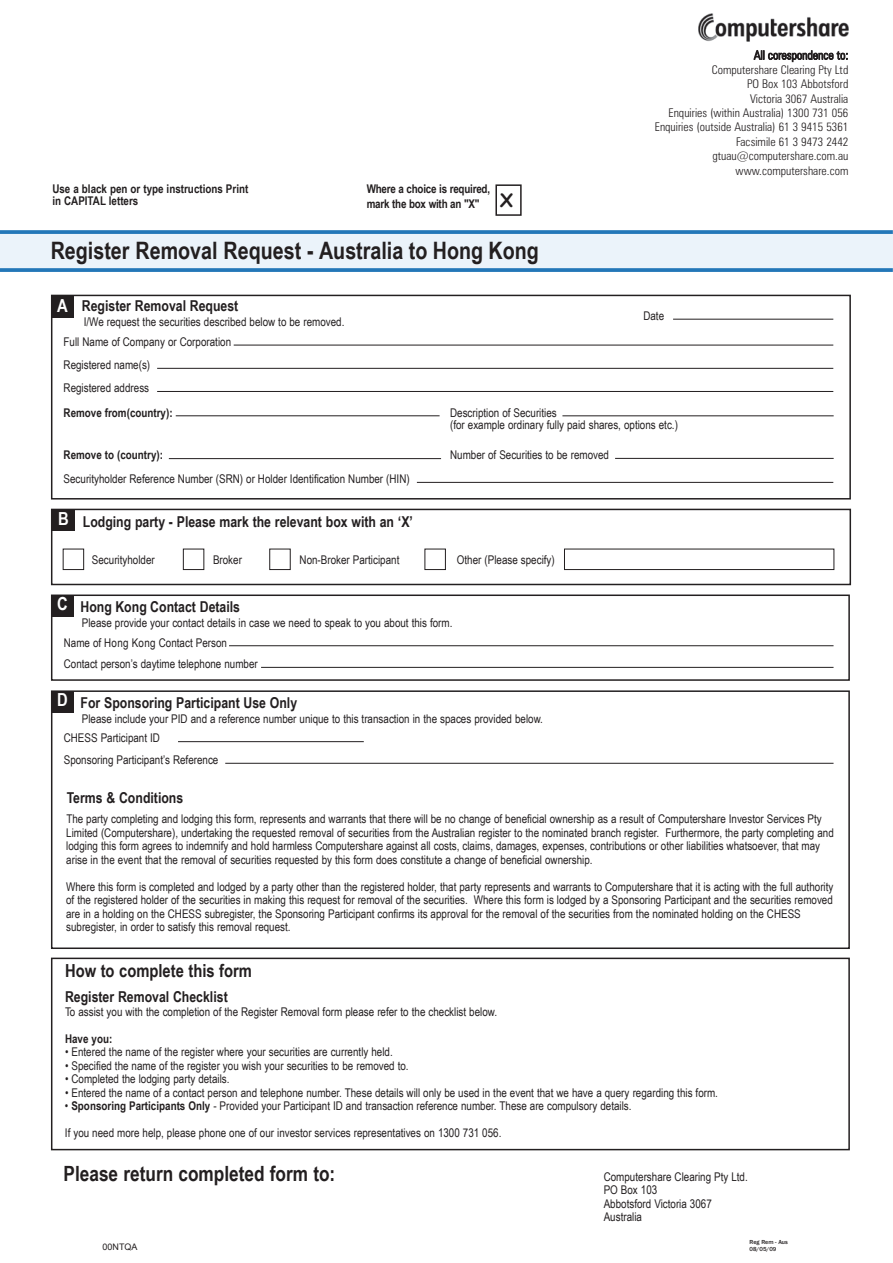
<style>
.page{position:relative;width:893px;height:1263px;background:#fff}
.page>*{position:absolute;margin:0;border:0;box-sizing:border-box;transform-origin:0 0}
.t1{font:700 24px "Arial Narrow";color:#231f20}
.t2{font:700 21px "Arial Narrow";color:#231f20}
.t3{font:700 18px "Arial Narrow";color:#231f20}
.t4{font:700 18px "Arial Narrow";color:#fff}
.t5{font:700 15px "Arial Narrow";color:#231f20}
.t6{font:12px/13.5px "Arial Narrow";color:#231f20}
.t7{font:300 condensed 12px/14.4px "Zurich BT";color:#231f20;text-align:right}
.t8{font:700 12px/12px "Arial Narrow";color:#231f20}
.t9{font:700 12px/15px "Arial Narrow";letter-spacing:-.02em;color:#231f20}
.t10{font:9px "Arial";color:#231f20}
.t11{font:500 6px "Franklin Gothic";color:#231f20}
.s1{font-family:"Comic Sans MS";font-size:18px}
.s2{font-size:18px;color:#fff}
.s3{font-weight:700}
</style>
<div class="page">
<div style="left:0;top:233px;width:892px;height:36px;background:#ebf3fa"></div>
<svg style="left:0;top:230px;width:892px;height:4px"></svg>
<svg style="left:0;top:268px;width:892px;height:4px"></svg>
<svg style="left:753px;top:50px;width:94px;height:12px"></svg>
<img style="left:698px;top:14px;width:151px;height:28px">
<svg style="left:50px;top:184px;width:802px;height:402px"></svg>
<div style="left:51px;top:296px;width:23px;height:22px;background:#231f20"></div>
<div style="left:52px;top:509px;width:23px;height:22px;background:#231f20"></div>
<div style="left:51px;top:595px;width:799px;height:86px;border:2px solid #231f20"></div>
<div style="left:51px;top:595px;width:23px;height:22px;background:#231f20"></div>
<svg style="left:62px;top:548px;width:773px;height:22px"></svg>
<hr style="left:229px;top:645px;width:604px;height:1px;background:#231f20">
<hr style="left:261px;top:667px;width:572px;height:1px;background:#231f20">
<div style="left:51px;top:690px;width:799px;height:259px;border:2px solid #231f20"></div>
<div style="left:51px;top:691px;width:23px;height:21px;background:#231f20"></div>
<hr style="left:178px;top:741px;width:186px;height:1px;background:#231f20">
<hr style="left:225px;top:763px;width:608px;height:1px;background:#231f20">
<div style="left:51px;top:958px;width:799px;height:192px;border:2px solid #231f20"></div>
<hr style="left:234px;top:345px;width:599px;height:1px;background:#231f20">
<hr style="left:157px;top:368px;width:676px;height:1px;background:#231f20">
<hr style="left:157px;top:391px;width:676px;height:1px;background:#231f20">
<hr style="left:673px;top:319px;width:160px;height:1px;background:#231f20">
<hr style="left:562px;top:416px;width:272px;height:1px;background:#231f20">
<hr style="left:176px;top:416px;width:264px;height:1px;background:#231f20">
<hr style="left:169px;top:458px;width:272px;height:1px;background:#231f20">
<hr style="left:615px;top:458px;width:219px;height:1px;background:#231f20">
<hr style="left:417px;top:482px;width:416px;height:1px;background:#231f20">
<p class="t8" style="left:52px;top:182px;width:197px">Use a black pen or type instructions Print in CAPITAL letters</p>
<p class="t9" style="left:367px;top:181px;width:148px">Where a choice is required, mark the box with an "X" <span class="s1">X</span></p>
<h1 class="t1" style="left:51px;top:233px;width:490px">Register Removal Request - Australia to Hong Kong</h1>
<h3 class="t4" style="left:57px;top:292px;width:12px">A</h3>
<p class="t5" style="left:82px;top:294px;width:158px">Register Removal Request</p>
<p class="t6" style="left:84px;top:315px;width:262px">I/We request the securities described below to be removed.</p>
<p class="t6" style="left:64px;top:330px;width:169px;line-height:23.2px">Full Name of Company or Corporation<br>Registered name(s)<br>Registered address</p>
<p class="t7" style="left:655px;top:48px;width:195px">All corespondence to:<br>Computershare Clearing Pty Ltd<br>PO Box 103 Abbotsford<br>Victoria 3067 Australia<br>Enquiries (within Australia) 1300 731 056<br>Enquiries (outside Australia) 61 3 9415 5361<br>Facsimile 61 3 9473 2442 gtuau@computershare.com.au www.computershare.com</p>
<p class="t6" style="left:643px;top:309px;width:22px">Date</p>
<p class="t8" style="left:64px;top:406px;width:111px">Remove from(country):</p>
<p class="t8" style="left:64px;top:448px;width:101px">Remove to (country):</p>
<p class="t6" style="left:450px;top:448px;width:160px">Number of Securities to be removed</p>
<p class="t6" style="left:64px;top:472px;width:348px">Securityholder Reference Number (SRN) or Holder Identification Number (HIN)</p>
<p class="t6" style="left:450px;top:406px;width:229px;line-height:12px">Description of Securities<br>(for example ordinary fully paid shares, options etc.)</p>
<h3 class="t4" style="left:58px;top:505px;width:12px">B</h3>
<p class="t5" style="left:83px;top:510px;width:332px">Lodging party - Please mark the relevant box with an ‘X’</p>
<p class="t6" style="left:92px;top:552px;width:64px">Securityholder</p>
<p class="t6" style="left:213px;top:552px;width:30px">Broker</p>
<p class="t6" style="left:300px;top:552px;width:101px">Non-Broker Participant</p>
<p class="t6" style="left:457px;top:552px;width:99px">Other (Please specify)</p>
<p class="t5" style="left:57px;top:595px;width:185px"><span class="s2">C</span> Hong Kong Contact Details</p>
<p class="t6" style="left:64px;top:612px;width:390px;line-height:19.8px;text-indent:18px">Please provide your contact details in case we need to speak to you about this form.<br>Name of Hong Kong Contact Person</p>
<p class="t6" style="left:64px;top:657px;width:195px">Contact person’s daytime telephone number</p>
<p class="t5" style="left:57px;top:691px;width:242px"><span class="s2">D</span> For Sponsoring Participant Use Only</p>
<p class="t6" style="left:64px;top:708px;width:481px;line-height:19.8px;text-indent:18px">Please include your PID and a reference number unique to this transaction in the spaces provided below.<br>CHESS Participant ID</p>
<p class="t6" style="left:64px;top:753px;width:156px">Sponsoring Participant’s Reference</p>
<p class="t5" style="left:67px;top:786px;width:118px">Terms &amp; Conditions</p>
<p class="t6" style="left:66px;top:812px;width:769px">The party completing and lodging this form, represents and warrants that there will be no change of beneficial ownership as a result of Computershare Investor Services Pty Limited (Computershare), undertaking the requested removal of securities from the Australian register to the nominated branch register. Furthermore, the party completing and lodging this form agrees to indemnify and hold harmless Computershare against all costs, claims, damages, expenses, contributions or other liabilities whatsoever, that may arise in the event that the removal of securities requested by this form does constitute a change of beneficial ownership.</p>
<p class="t6" style="left:66px;top:879px;width:769px">Where this form is completed and lodged by a party other than the registered holder, that party represents and warrants to Computershare that it is acting with the full authority of the registered holder of the securities in making this request for removal of the securities. Where this form is lodged by a Sponsoring Participant and the securities removed are in a holding on the CHESS subregister, the Sponsoring Participant confirms its approval for the removal of the securities from the nominated holding on the CHESS subregister, in order to satisfy this removal request.</p>
<h3 class="t3" style="left:65px;top:957px;width:188px">How to complete this form</h3>
<p class="t5" style="left:65px;top:986px;width:164px">Register Removal Checklist</p>
<p class="t6" style="left:65px;top:1004px;width:434px">To assist you with the completion of the Register Removal form please refer to the checklist below.</p>
<p class="t8" style="left:65px;top:1032px;width:49px">Have you:</p>
<p class="t6" style="left:65px;top:1045px;width:329px">• Entered the name of the register where your securities are currently held.</p>
<p class="t6" style="left:65px;top:1058px;width:345px">• Specified the name of the register you wish your securities to be removed to.</p>
<p class="t6" style="left:65px;top:1072px;width:166px">• Completed the lodging party details.</p>
<p class="t6" style="left:65px;top:1085px;width:654px">• Entered the name of a contact person and telephone number. These details will only be used in the event that we have a query regarding this form.</p>
<p class="t6" style="left:65px;top:1099px;width:568px">• <span class="s3">Sponsoring Participants Only</span> - Provided your Participant ID and transaction reference number. These are compulsory details.</p>
<p class="t6" style="left:65px;top:1126px;width:438px">If you need more help, please phone one of our investor services representatives on 1300 731 056.</p>
<h2 class="t2" style="left:64px;top:1157px;width:273px">Please return completed form to:</h2>
<p class="t6" style="left:604px;top:1169px;width:146px">Computershare Clearing Pty Ltd.<br>PO Box 103<br>Abbotsford Victoria 3067<br>Australia</p>
<p class="t11" style="left:749px;top:1238px;width:40px">Reg Rem - Aus</p>
<p class="t10" style="left:102px;top:1241px;width:37px">00NTQA</p>
<p class="t11" style="left:749px;top:1246px;width:28px">08/05/09</p>
</div>
